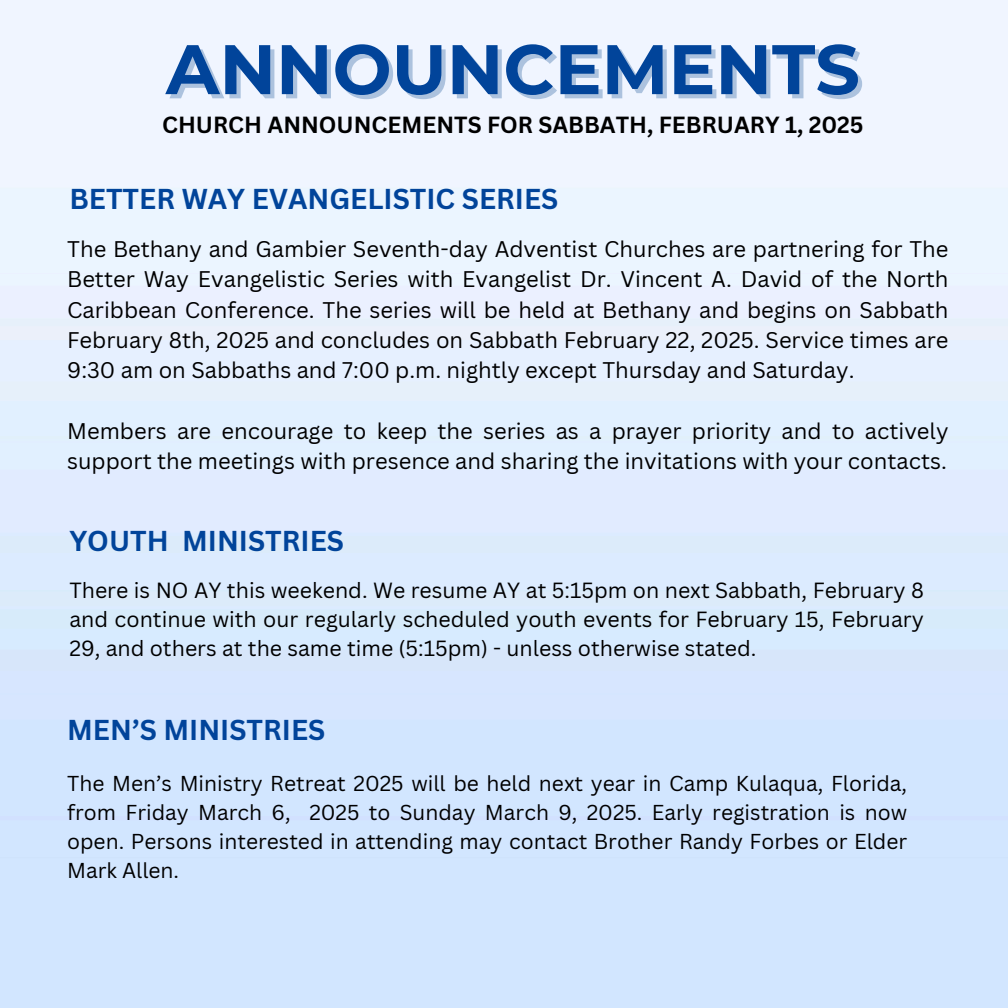
<style>
.page{position:relative;width:1008px;height:1008px;background:#fff}
.page>*{position:absolute;margin:0;border:0;box-sizing:border-box;transform-origin:0 0}
.t1{font:700 70px "Montserrat";color:#01449a}
.t2{font:700 28px "Canva Sans";color:#01449a}
.t3{font:700 22.75px "Canva Sans";color:#000}
.t4{font:22.05px/30.3px "Canva Sans";color:#000;text-align:justify}
.t5{font:21.35px/29.4px "Canva Sans";color:#000;text-align:justify}
.t6{font:21px/28.9px "Canva Sans";color:#000;text-align:justify}
</style>
<div class="page">
<h1 class="t1" style="left:166px;top:26px;width:696px">ANNOUNCEMENTS</h1>
<p class="t3" style="left:162px;top:109px;width:703px">CHURCH ANNOUNCEMENTS FOR SABBATH, FEBRUARY 1, 2025</p>
<p class="t2" style="left:69px;top:179px;width:491px">BETTER WAY EVANGELISTIC SERIES</p>
<p class="t4" style="left:67px;top:233px;width:883px">The Bethany and Gambier Seventh-day Adventist Churches are partnering for The Better Way Evangelistic Series with Evangelist Dr. Vincent A. David of the North Caribbean Conference. The series will be held at Bethany and begins on Sabbath February 8th, 2025 and concludes on Sabbath February 22, 2025. Service times are 9:30 am on Sabbaths and 7:00 p.m. nightly except Thursday and Saturday.</p>
<h2 class="t4" style="left:67px;top:415px;width:883px">Members are encourage to keep the series as a prayer priority and to actively support the meetings with presence and sharing the invitations with your contacts.</h2>
<h3 class="t2" style="left:69px;top:521px;width:276px">YOUTH MINISTRIES</h3>
<h2 class="t5" style="left:69px;top:575px;width:856px">There is NO AY this weekend. We resume AY at 5:15pm on next Sabbath, February 8 and continue with our regularly scheduled youth events for February 15, February 29, and others at the same time (5:15pm) - unless otherwise stated.</h2>
<p class="t2" style="left:67px;top:710px;width:260px">MEN’S MINISTRIES</p>
<h2 class="t6" style="left:67px;top:768px;width:842px">The Men’s Ministry Retreat 2025 will be held next year in Camp Kulaqua, Florida, from Friday March 6, 2025 to Sunday March 9, 2025. Early registration is now open. Persons interested in attending may contact Brother Randy Forbes or Elder Mark Allen.</h2>
</div>
